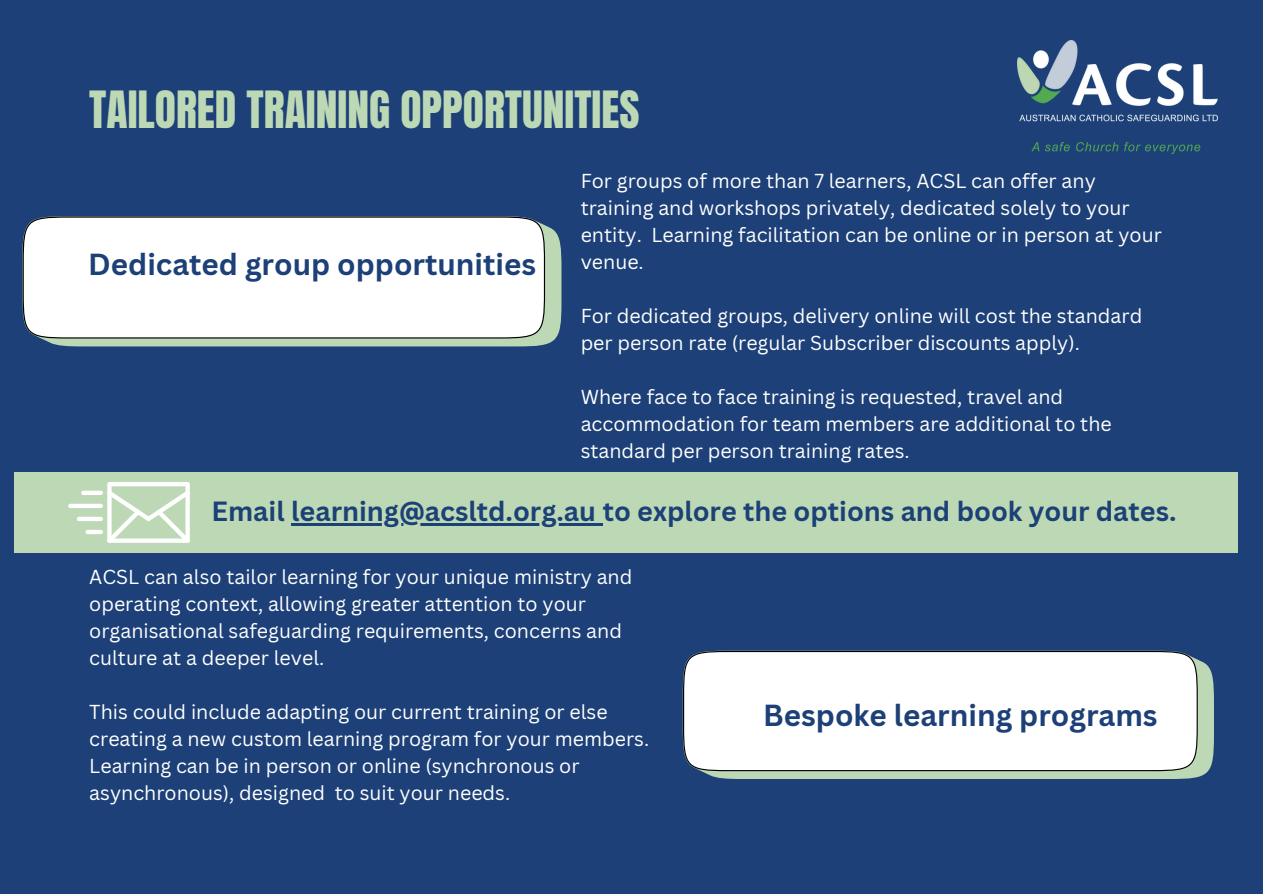
<style>
.page{position:relative;width:1263px;height:894px;background:#fff}
.page>*{position:absolute;margin:0;border:0;box-sizing:border-box;transform-origin:0 0}
.t1{font:43.65px "Anton";color:#bdd8b4}
.t2{font:700 29.55px "Canva Sans";color:#1c4077}
.t3{font:700 27px "Canva Sans";color:#1c4177}
.t4{font:19.65px/27px "Canva Sans";color:#fff}
</style>
<div class="page">
<div style="left:0;top:0;width:1263px;height:893px;background:#1c4077"></div>
<svg style="left:22px;top:216px;width:539px;height:130px;background:#a4bba9"></svg>
<div style="left:23px;top:217px;width:521px;height:121px;background:#fff;border-radius:44px"></div>
<div style="left:23px;top:216px;width:522px;height:122px;border:1px solid #000;border-radius:44px"></div>
<img style="left:1017px;top:41px;width:200px;height:112px">
<svg style="left:683px;top:650px;width:531px;height:128px;background:#a7bfad"></svg>
<div style="left:684px;top:651px;width:513px;height:119px;background:#fff;border-radius:44px"></div>
<div style="left:683px;top:650px;width:515px;height:121px;border:1px solid #000;border-radius:44px"></div>
<div style="left:14px;top:472px;width:1224px;height:80px;background:#bdd8b4"></div>
<hr style="left:291px;top:523px;width:312px;height:2px;background:#1c4177">
<svg style="left:68px;top:482px;width:122px;height:60px"></svg>
<p class="t1" style="left:89px;top:78px;width:552px">TAILORED TRAINING OPPORTUNITIES</p>
<h1 class="t4" style="left:581px;top:167px;width:583px">For groups of more than 7 learners, ACSL can offer any training and workshops privately, dedicated solely to your entity. Learning facilitation can be online or in person at your venue.</h1>
<p class="t4" style="left:581px;top:302px;width:563px">For dedicated groups, delivery online will cost the standard per person rate (regular Subscriber discounts apply).</p>
<p class="t4" style="left:581px;top:383px;width:533px">Where face to face training is requested, travel and accommodation for team members are additional to the standard per person training rates.</p>
<p class="t3" style="left:212px;top:492px;width:966px">Email learning@acsltd.org.au to explore the options and book your dates.</p>
<h2 class="t2" style="left:88px;top:243px;width:449px">Dedicated group opportunities</h2>
<p class="t4" style="left:89px;top:562px;width:545px">ACSL can also tailor learning for your unique ministry and operating context, allowing greater attention to your organisational safeguarding requirements, concerns and culture at a deeper level.</p>
<h2 class="t4" style="left:89px;top:697px;width:561px">This could include adapting our current training or else creating a new custom learning program for your members.<br>Learning can be in person or online (synchronous or asynchronous), designed to suit your needs.</h2>
<p class="t2" style="left:763px;top:694px;width:396px">Bespoke learning programs</p>
</div>
